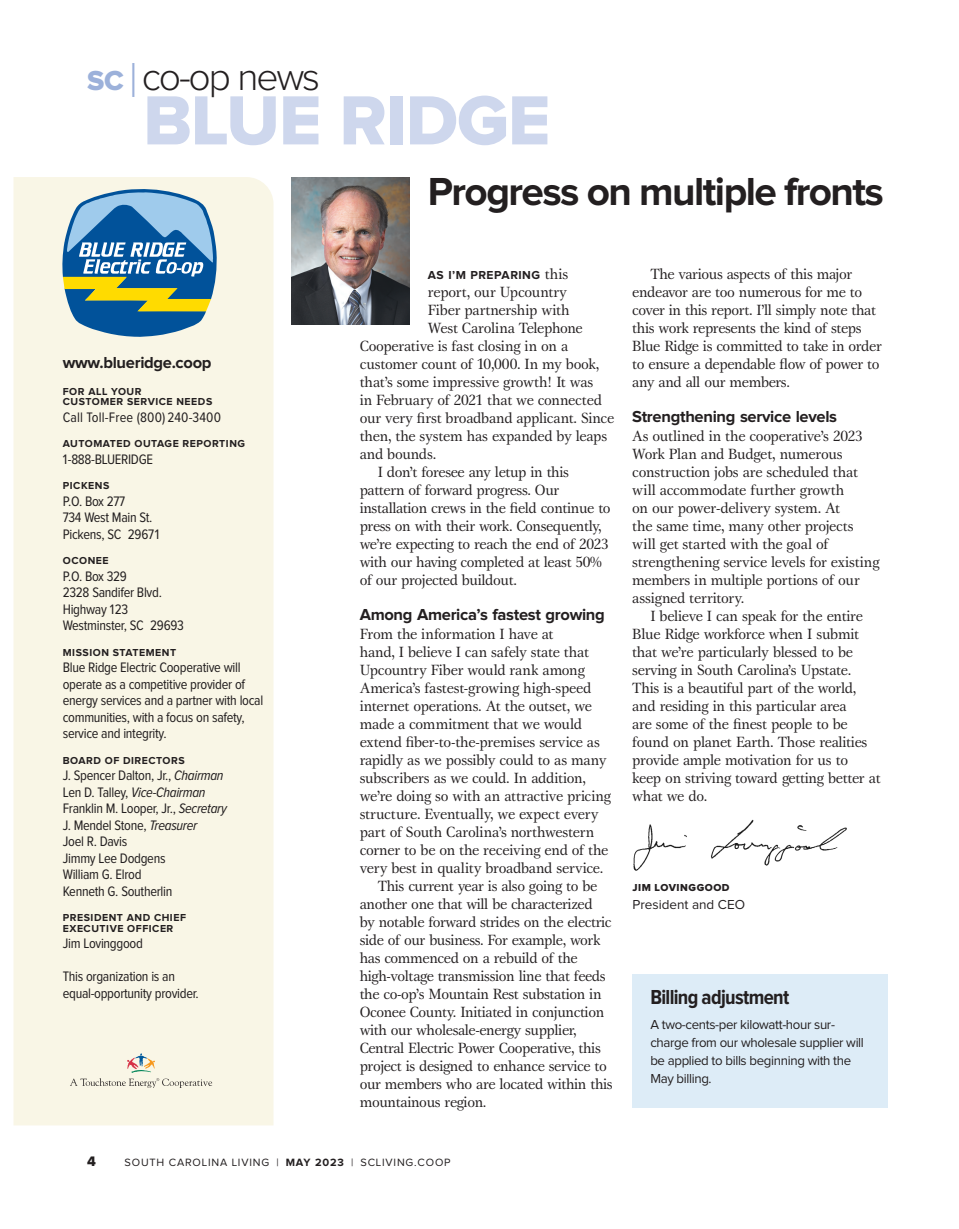
<style>
.page{position:relative;width:959px;height:1229px;background:#fff}
.page>*{position:absolute;margin:0;border:0;box-sizing:border-box;transform-origin:0 0}
.coop_name_at_top{font:72px "Proxima Nova Extrabld";letter-spacing:-.015em;color:#ced7ed}
.Head_27pt_lead_stor{font:700 40.5px "Proxima Nova";letter-spacing:-.04em;color:#231f20}
.Dept_logo{font:300 39px "Proxima Nova";letter-spacing:-.055em;color:#231f20}
.Head_14pt__bold_con{font:700 21px "Proxima Nova Cond";letter-spacing:-.03em;color:#231f20}
.Subhead_in_story{font:700 16.5px "Proxima Nova";letter-spacing:-.02em;color:#231f20}
.coop_Subhead_11_bol{font:700 16.5px "Proxima Nova";letter-spacing:-.02em;color:#231f20}
.BODY_text{font:15.3px/18px "Gamma ITC Std";letter-spacing:-.025em;color:#231f20}
.BODY_Text_No_Indent{font:15.3px/18px "Gamma ITC Std";letter-spacing:-.015em;color:#231f20}
.coop_mast_body{font:14.25px/16.5px "Proxima Nova Cond";letter-spacing:-.02em;color:#231f20}
.coop_mast_body-2{font:14.25px "Proxima Nova Cond";letter-spacing:.01em;color:#231f20}
.coop_mast_body-3{font:italic 14.25px "Proxima Nova Cond";letter-spacing:-.02em;color:#231f20}
.t1{font:14.25px "Proxima Nova Extrabld";color:#231f20}
.BOX_9_12_Regular_no{font:13.5px/18px "Proxima Nova";letter-spacing:-.025em;color:#231f20}
.coop_letter_author{font:13.5px "Proxima Nova";color:#231f20}
.BODY_Text_No_Indent-2{font:700 12px "Proxima Nova";letter-spacing:.04em;color:#231f20}
.t2{font:10.95px "Proxima Nova";letter-spacing:.075em;color:#231f20}
.coop_mast_title{font:700 10.5px/10.5px "Proxima Nova";letter-spacing:.05em;color:#231f20}
.coop_letter_author-2{font:10.5px "Proxima Nova Extrabld";letter-spacing:.05em;color:#231f20}
.s1{font-family:"Proxima Nova Extrabld";font-weight:400;font-size:28.5px;color:#9cb1da}
.s2{font-size:48px;color:#9cb1da}
.s3{font-style:italic}
.s4{font-style:normal}
.s5{font-family:"Gamma ITC Std";font-weight:400;font-size:15.3px}
.s6{font-weight:700}
</style>
<div class="page">
<div style="left:14px;top:177px;width:259px;height:948px;background:#f9f6e6"></div>
<svg style="left:62px;top:189px;width:155px;height:148px;background:#6f9baa"></svg>
<svg style="left:70px;top:1053px;width:142px;height:35px;background:#ece8d9"></svg>
<img style="left:633px;top:819px;width:214px;height:52px">
<img style="left:291px;top:177px;width:119px;height:147px">
<div style="left:632px;top:973px;width:255px;height:134px;background:#ddecf7"></div>
<p class="Dept_logo" style="left:87px;top:59px;width:234px"><span class="s1">SC</span> <span class="s2">|</span>co-op news</p>
<p class="coop_name_at_top" style="left:143px;top:87px;width:408px">BLUE RIDGE</p>
<p class="coop_Subhead_11_bol" style="left:63px;top:354px;width:150px">www.blueridge.coop</p>
<p class="coop_mast_title" style="left:63px;top:386px;width:151px">FOR ALL YOUR<br>CUSTOMER SERVICE NEEDS</p>
<p class="coop_mast_body-2" style="left:63px;top:410px;width:160px">Call Toll-Free (800) 240-3400</p>
<p class="coop_mast_title" style="left:63px;top:439px;width:184px">AUTOMATED OUTAGE REPORTING</p>
<p class="coop_mast_body" style="left:63px;top:451px;width:92px">1-888-BLUERIDGE</p>
<p class="coop_mast_title" style="left:63px;top:481px;width:48px">PICKENS</p>
<p class="coop_mast_body" style="left:63px;top:493px;width:64px">P.O. Box 277</p>
<p class="coop_mast_body" style="left:63px;top:510px;width:91px">734 West Main St.</p>
<p class="coop_mast_body" style="left:63px;top:526px;width:98px">Pickens, SC 29671</p>
<p class="coop_mast_title" style="left:63px;top:556px;width:47px">OCONEE</p>
<p class="coop_mast_body" style="left:63px;top:568px;width:66px">P.O. Box 329</p>
<p class="coop_mast_body" style="left:63px;top:585px;width:101px">2328 Sandifer Blvd.</p>
<p class="coop_mast_body" style="left:63px;top:601px;width:67px">Highway 123</p>
<p class="coop_mast_body" style="left:63px;top:618px;width:123px">Westminster, SC 29693</p>
<p class="coop_mast_title" style="left:63px;top:647px;width:115px">MISSION STATEMENT</p>
<p class="coop_mast_body" style="left:63px;top:660px;width:202px">Blue Ridge Electric Cooperative will operate as a competitive provider of energy services and a partner with local communities, with a focus on safety, service and integrity.</p>
<p class="coop_mast_title" style="left:63px;top:755px;width:123px">BOARD OF DIRECTORS</p>
<p class="coop_mast_body" style="left:63px;top:768px;width:162px">J. Spencer Dalton, Jr., <span class="s3">Chairman</span></p>
<p class="coop_mast_body-3" style="left:63px;top:785px;width:144px"><span class="s4">Len D. Talley,</span> Vice-Chairman</p>
<p class="coop_mast_body" style="left:63px;top:801px;width:166px">Franklin M. Looper, Jr., <span class="s3">Secretary</span></p>
<p class="coop_mast_body" style="left:63px;top:817px;width:136px">J. Mendel Stone, <span class="s3">Treasurer</span></p>
<p class="coop_mast_body" style="left:63px;top:834px;width:66px">Joel R. Davis</p>
<p class="coop_mast_body" style="left:63px;top:850px;width:104px">Jimmy Lee Dodgens</p>
<p class="coop_mast_body" style="left:63px;top:867px;width:80px">William G. Elrod</p>
<p class="coop_mast_body" style="left:63px;top:883px;width:111px">Kenneth G. Southerlin</p>
<p class="coop_mast_title" style="left:63px;top:913px;width:125px">PRESIDENT AND CHIEF<br>EXECUTIVE OFFICER</p>
<p class="coop_mast_body" style="left:63px;top:936px;width:82px">Jim Lovinggood</p>
<p class="coop_mast_body" style="left:63px;top:969px;width:114px">This organization is an</p>
<p class="coop_mast_body" style="left:63px;top:985px;width:138px">equal-opportunity provider.</p>
<p class="Head_27pt_lead_stor" style="left:428px;top:172px;width:457px">Progress on multiple fronts</p>
<p class="BODY_Text_No_Indent-2" style="left:428px;top:270px;width:142px">AS I’M PREPARING <span class="s5">this</span></p>
<p class="BODY_Text_No_Indent" style="left:428px;top:283px;width:141px">report, our Upcountry</p>
<p class="BODY_Text_No_Indent" style="left:428px;top:301px;width:143px">Fiber partnership with</p>
<p class="BODY_Text_No_Indent" style="left:428px;top:319px;width:156px">West Carolina Telephone</p>
<p class="BODY_Text_No_Indent" style="left:360px;top:337px;width:210px">Cooperative is fast closing in on a</p>
<p class="BODY_Text_No_Indent" style="left:360px;top:355px;width:241px">customer count of 10,000. In my book,</p>
<p class="BODY_Text_No_Indent" style="left:360px;top:373px;width:235px">that’s some impressive growth! It was</p>
<p class="BODY_Text_No_Indent" style="left:360px;top:391px;width:244px">in February of 2021 that we connected</p>
<p class="BODY_Text_No_Indent" style="left:360px;top:409px;width:256px">our very first broadband applicant. Since</p>
<p class="BODY_Text_No_Indent" style="left:360px;top:427px;width:249px">then, the system has expanded by leaps</p>
<p class="BODY_Text_No_Indent" style="left:360px;top:445px;width:78px">and bounds.</p>
<p class="BODY_text" style="left:360px;top:463px;width:252px;text-indent:18px">I don’t foresee any letup in this pattern of forward progress. Our installation crews in the field continue to press on with their work. Consequently, we’re expecting to reach the end of 2023 with our having completed at least 50% of our projected buildout.</p>
<p class="Subhead_in_story" style="left:360px;top:606px;width:247px">Among America’s fastest growing</p>
<p class="BODY_Text_No_Indent" style="left:360px;top:625px;width:253px">From the information I have at<br>hand, I believe I can safely state that Upcountry Fiber would rank among America’s fastest-growing high-speed internet operations. At the outset, we made a commitment that we would extend fiber-to-the-premises service as rapidly as we possibly could to as many subscribers as we could. In addition, we’re doing so with an attractive pricing structure. Eventually, we expect every part of South Carolina’s northwestern corner to be on the receiving end of the very best in quality broadband service.</p>
<p class="BODY_text" style="left:360px;top:877px;width:254px;text-indent:18px">This current year is also going to be another one that will be characterized<br>by notable forward strides on the electric side of our business. For example, work has commenced on a rebuild of the high-voltage transmission line that feeds the co-op’s Mountain Rest substation in Oconee County. Initiated in conjunction with our wholesale-energy supplier, Central Electric Power Cooperative, this project is designed to enhance service to our members who are located within this mountainous region.</p>
<p class="BODY_text" style="left:632px;top:265px;width:251px;text-indent:18px">The various aspects of this major endeavor are too numerous for me to cover in this report. I’ll simply note that this work represents the kind of steps Blue Ridge is committed to take in order to ensure a dependable flow of power to any and all our members.</p>
<p class="Subhead_in_story" style="left:632px;top:408px;width:206px">Strengthening service levels</p>
<p class="BODY_Text_No_Indent" style="left:632px;top:427px;width:249px">As outlined in the cooperative’s 2023<br>Work Plan and Budget, numerous construction jobs are scheduled that will accommodate further growth<br>on our power-delivery system. At<br>the same time, many other projects will get started with the goal of strengthening service levels for existing members in multiple portions of our assigned territory.</p>
<p class="BODY_text" style="left:632px;top:607px;width:250px;text-indent:18px">I believe I can speak for the entire Blue Ridge workforce when I submit that we’re particularly blessed to be serving in South Carolina’s Upstate.<br>This is a beautiful part of the world, and residing in this particular area<br>are some of the finest people to be found on planet Earth. Those realities provide ample motivation for us to keep on striving toward getting better at what we do.</p>
<p class="coop_letter_author-2" style="left:632px;top:883px;width:99px">JIM LOVINGGOOD</p>
<p class="coop_letter_author" style="left:632px;top:898px;width:114px">President and CEO</p>
<p class="Head_14pt__bold_con" style="left:650px;top:985px;width:140px">Billing adjustment</p>
<p class="BOX_9_12_Regular_no" style="left:650px;top:1016px;width:215px">A two-cents-per kilowatt-hour sur&shy;charge from our wholesale supplier will be applied to bills beginning with the<br>May billing.</p>
<p class="t1" style="left:87px;top:1154px;width:10px">4</p>
<p class="t2" style="left:124px;top:1157px;width:327px">SOUTH CAROLINA LIVING | <span class="s6">MAY 2023</span> | SCLIVING.COOP</p>
</div>
